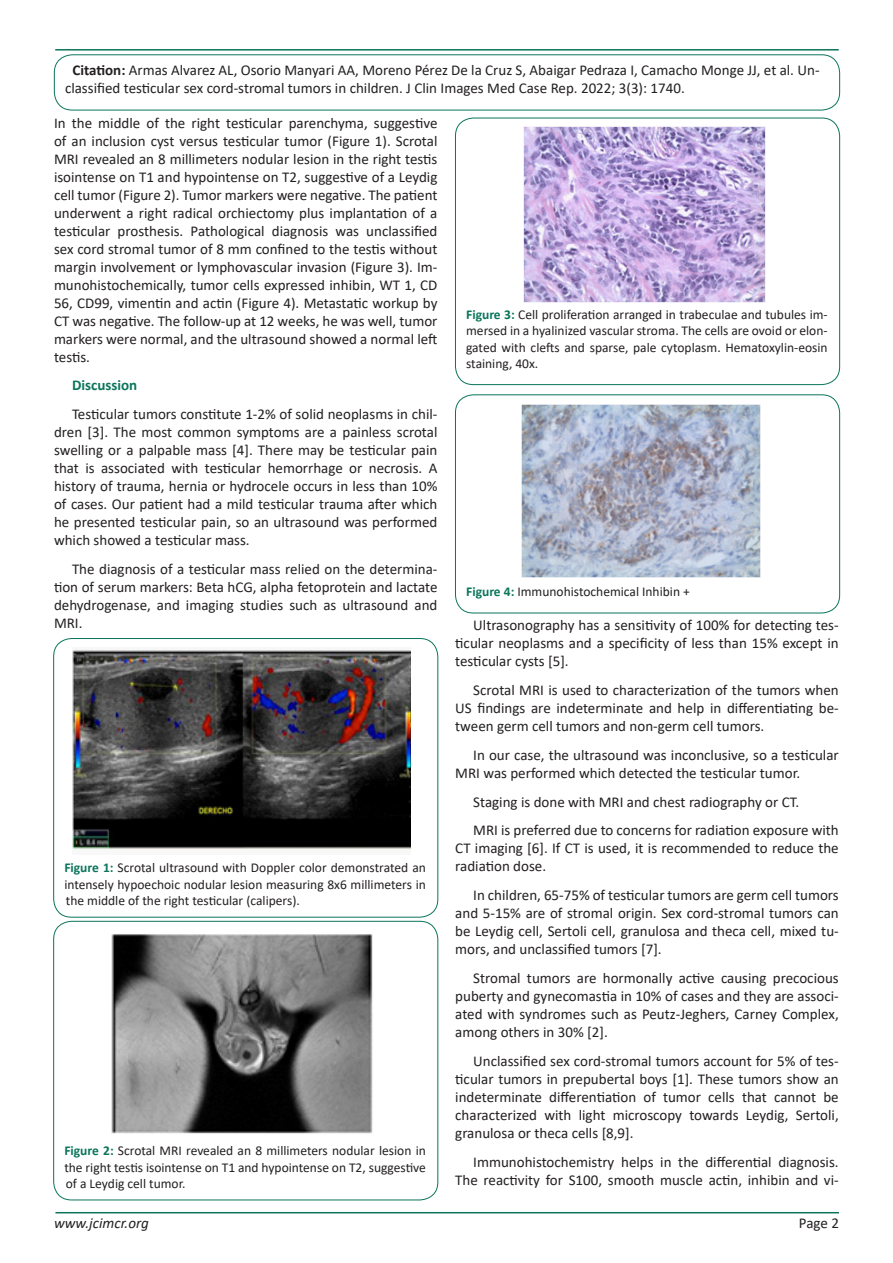
<style>
.page{position:relative;width:893px;height:1263px;background:#fff}
.page>*{position:absolute;margin:0;border:0;box-sizing:border-box;transform-origin:0 0}
.t1{font:15px/18px "Calibri";color:#231f20;text-align:justify}
.t2{font:italic 15px "Calibri";color:#231f20}
.t3{font:700 15px "Calibri";color:#0a755b}
.t4{font:13.5px/16.5px "Calibri";color:#231f20;text-align:justify}
.s1{font-weight:700}
.s2{font-weight:700;color:#0a755b}
</style>
<div class="page">
<hr style="left:55px;top:1212px;width:784px;height:1px;background:#0a755b">
<hr style="left:55px;top:49px;width:784px;height:2px;background:#0a755b">
<div style="left:54px;top:55px;width:786px;height:55px;border:1px solid #0a755b;border-radius:18px"></div>
<div style="left:53px;top:638px;width:385px;height:279px;border:1px solid #0a755b;border-radius:18px"></div>
<div style="left:53px;top:921px;width:385px;height:279px;border:1px solid #0a755b;border-radius:18px"></div>
<div style="left:455px;top:118px;width:385px;height:267px;border:1px solid #0a755b;border-radius:18px"></div>
<div style="left:455px;top:395px;width:385px;height:218px;border:1px solid #0a755b;border-radius:18px"></div>
<img style="left:72px;top:648px;width:338px;height:202px">
<img style="left:111px;top:934px;width:262px;height:200px">
<img style="left:523px;top:127px;width:242px;height:175px">
<img style="left:521px;top:405px;width:240px;height:172px">
<p class="t1" style="left:65px;top:61px;width:756px;text-indent:8px"><span class="s1">Citation:</span> Armas Alvarez AL, Osorio Manyari AA, Moreno Pérez De la Cruz S, Abaigar Pedraza I, Camacho Monge JJ, et al. Un&shy;classified testicular sex cord-stromal tumors in children. J Clin Images Med Case Rep. 2022; 3(3): 1740.</p>
<p class="t1" style="left:54px;top:113px;width:385px">In the middle of the right testicular parenchyma, suggestive of an inclusion cyst versus testicular tumor (Figure 1). Scrotal MRI revealed an 8 millimeters nodular lesion in the right testis isointense on T1 and hypointense on T2, suggestive of a Leydig cell tumor (Figure 2). Tumor markers were negative. The patient underwent a right radical orchiectomy plus implantation of a testicular prosthesis. Pathological diagnosis was unclassified sex cord stromal tumor of 8 mm confined to the testis without margin involvement or lymphovascular invasion (Figure 3). Im&shy;munohistochemically, tumor cells expressed inhibin, WT 1, CD 56, CD99, vimentin and actin (Figure 4). Metastatic workup by CT was negative. The follow-up at 12 weeks, he was well, tumor markers were normal, and the ultrasound showed a normal left testis.</p>
<p class="t3" style="left:72px;top:375px;width:67px">Discussion</p>
<p class="t1" style="left:54px;top:405px;width:385px;text-indent:18px">Testicular tumors constitute 1-2% of solid neoplasms in chil&shy;dren [3]. The most common symptoms are a painless scrotal swelling or a palpable mass [4]. There may be testicular pain that is associated with testicular hemorrhage or necrosis. A history of trauma, hernia or hydrocele occurs in less than 10% of cases. Our patient had a mild testicular trauma after which he presented testicular pain, so an ultrasound was performed which showed a testicular mass.</p>
<p class="t1" style="left:54px;top:560px;width:385px;text-indent:18px">The diagnosis of a testicular mass relied on the determina&shy;tion of serum markers: Beta hCG, alpha fetoprotein and lactate dehydrogenase, and imaging studies such as ultrasound and MRI.</p>
<p class="t4" style="left:466px;top:306px;width:363px"><span class="s2">Figure 3:</span> Cell proliferation arranged in trabeculae and tubules im&shy;mersed in a hyalinized vascular stroma. The cells are ovoid or elon&shy;gated with clefts and sparse, pale cytoplasm. Hematoxylin-eosin staining, 40x.</p>
<p class="t4" style="left:466px;top:583px;width:225px"><span class="s2">Figure 4:</span> Immunohistochemical Inhibin +</p>
<p class="t1" style="left:455px;top:616px;width:385px;text-indent:18px">Ultrasonography has a sensitivity of 100% for detecting tes&shy;ticular neoplasms and a specificity of less than 15% except in testicular cysts [5].</p>
<p class="t1" style="left:455px;top:681px;width:385px;text-indent:18px">Scrotal MRI is used to characterization of the tumors when US findings are indeterminate and help in differentiating be&shy;tween germ cell tumors and non-germ cell tumors.</p>
<p class="t1" style="left:455px;top:745px;width:385px;text-indent:18px">In our case, the ultrasound was inconclusive, so a testicular<br>MRI was performed which detected the testicular tumor.</p>
<p class="t1" style="left:473px;top:792px;width:328px">Staging is done with MRI and chest radiography or CT.</p>
<p class="t1" style="left:455px;top:821px;width:385px;text-indent:18px">MRI is preferred due to concerns for radiation exposure with CT imaging [6]. If CT is used, it is recommended to reduce the radiation dose.</p>
<p class="t1" style="left:455px;top:886px;width:385px;text-indent:18px">In children, 65-75% of testicular tumors are germ cell tumors and 5-15% are of stromal origin. Sex cord-stromal tumors can be Leydig cell, Sertoli cell, granulosa and theca cell, mixed tu&shy;mors, and unclassified tumors [7].</p>
<p class="t1" style="left:455px;top:969px;width:385px;text-indent:18px">Stromal tumors are hormonally active causing precocious puberty and gynecomastia in 10% of cases and they are associ&shy;ated with syndromes such as Peutz-Jeghers, Carney Complex, among others in 30% [2].</p>
<p class="t1" style="left:455px;top:1051px;width:385px;text-indent:18px">Unclassified sex cord-stromal tumors account for 5% of tes&shy;ticular tumors in prepubertal boys [1]. These tumors show an indeterminate differentiation of tumor cells that cannot be characterized with light microscopy towards Leydig, Sertoli, granulosa or theca cells [8,9].</p>
<p class="t1" style="left:455px;top:1152px;width:385px;text-align:right">Immunohistochemistry helps in the differential diagnosis.<br>The reactivity for S100, smooth muscle actin, inhibin and vi-</p>
<p class="t4" style="left:64px;top:859px;width:363px"><span class="s2">Figure 1:</span> Scrotal ultrasound with Doppler color demonstrated an intensely hypoechoic nodular lesion measuring 8x6 millimeters in the middle of the right testicular (calipers).</p>
<p class="t4" style="left:64px;top:1142px;width:363px"><span class="s2">Figure 2:</span> Scrotal MRI revealed an 8 millimeters nodular lesion in the right testis isointense on T1 and hypointense on T2, suggestive of a Leydig cell tumor.</p>
<p class="t2" style="left:54px;top:1212px;width:96px">www.jcimcr.org</p>
<p class="t1" style="left:799px;top:1213px;width:42px">Page 2</p>
</div>
